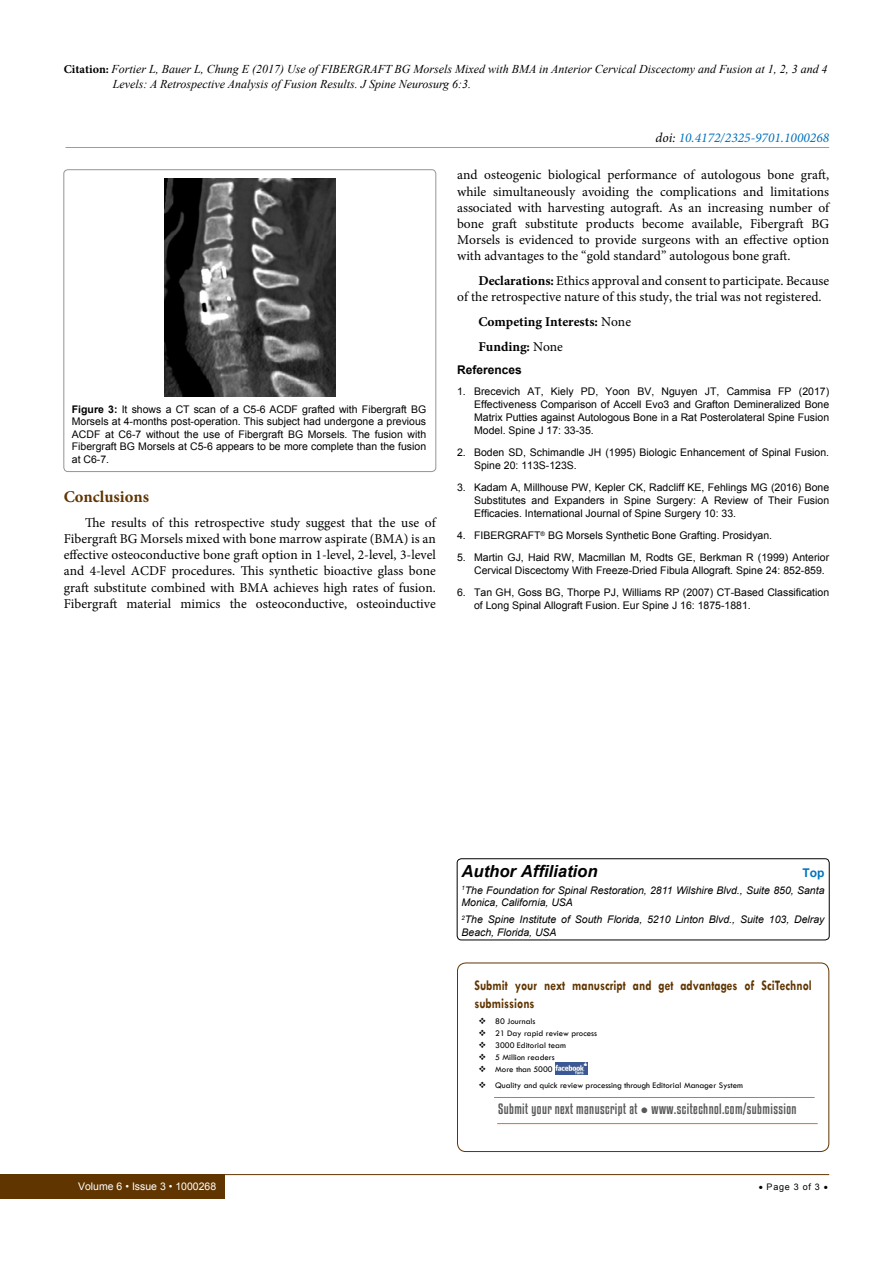
<style>
.page{position:relative;width:893px;height:1263px;background:#fff}
.page>*{position:absolute;margin:0;border:0;box-sizing:border-box;transform-origin:0 0}
.t1{font:italic 700 16.65px "Arial";color:#000}
.t2{font:700 16.5px "Minion Pro";color:#603500}
.t3{font:700 14.7px/17.5px "Tw Cen";color:#603500;scale:.8 1}
.t4{font:13.5px/16.2px "Minion Pro";color:#000;text-align:justify}
.t5{font:700 13.5px/24.8px "Minion Pro";color:#000}
.t6{font:italic 13.5px "Minion Pro";color:#0072bc}
.t7{font:13.2px "Kenyan Coffee Rg";letter-spacing:.03em;color:#58595b}
.t8{font:italic 12px/15px "Times New Roman";color:#000}
.t9{font:700 12px "Arial";color:#000}
.t10{font:700 12px "Arial";color:#0072bc}
.t11{font:10.5px/13.2px "Arial";color:#000;text-align:justify}
.t12{font:italic 10.5px/12.6px "Arial";color:#000}
.t13{font:10.5px "Arial";color:#fff}
.t14{font:9px "Arial";letter-spacing:.08em;color:#000}
.t15{font:8.85px/12px "Tw Cen";color:#000}
.s1{font-family:"Minion Pro";font-weight:700;font-style:normal}
.s2{font-weight:700}
.s3{color:#000}
.s4{font-weight:400}
.s5{font-family:"Arial"}
</style>
<div class="page">
<div style="left:0;top:1174px;width:225px;height:25px;background:#603500"></div>
<hr style="left:221px;top:1174px;width:608px;height:1px;background:#603500">
<hr style="left:65px;top:147px;width:764px;height:1px;background:#603500">
<div style="left:64px;top:170px;width:372px;height:302px;border:1px solid #939598;border-radius:4px"></div>
<img style="left:164px;top:178px;width:171px;height:218px">
<div style="left:457px;top:859px;width:372px;height:81px;border:1px solid #000;border-radius:4px"></div>
<img style="left:555px;top:1062px;width:32px;height:13px">
<hr style="left:494px;top:1097px;width:321px;height:1px;background:#f26522">
<hr style="left:497px;top:1123px;width:321px;height:1px;background:#f26522">
<div style="left:457px;top:962px;width:372px;height:190px;border:1px solid #603500;border-radius:8px"></div>
<p class="t8" style="left:113px;top:61px;width:716px;text-indent:-49px"><span class="s1">Citation:</span> Fortier L, Bauer L, Chung E (2017) Use of FIBERGRAFT BG Morsels Mixed with BMA in Anterior Cervical Discectomy and Fusion at 1, 2, 3 and 4<br>Levels: A Retrospective Analysis of Fusion Results. J Spine Neurosurg 6:3.</p>
<p class="t11" style="left:72px;top:403px;width:356px;line-height:12.6px"><span class="s2">Figure 3:</span> It shows a CT scan of a C5-6 ACDF grafted with Fibergraft BG Morsels at 4-months post-operation. This subject had undergone a previous ACDF at C6-7 without the use of Fibergraft BG Morsels. The fusion with Fibergraft BG Morsels at C5-6 appears to be more complete than the fusion at C6-7.</p>
<h2 class="t2" style="left:64px;top:485px;width:87px">Conclusions</h2>
<p class="t4" style="left:64px;top:514px;width:374px;text-indent:21px">The results of this retrospective study suggest that the use of Fibergraft BG Morsels mixed with bone marrow aspirate (BMA) is an effective osteoconductive bone graft option in 1-level, 2-level, 3-level and 4-level ACDF procedures. This synthetic bioactive glass bone graft substitute combined with BMA achieves high rates of fusion.<br>Fibergraft material mimics the osteoconductive, osteoinductive</p>
<p class="t6" style="left:656px;top:128px;width:175px"><span class="s3">doi:</span> 10.4172/2325-9701.1000268</p>
<p class="t4" style="left:457px;top:167px;width:374px">and osteogenic biological performance of autologous bone graft, while simultaneously avoiding the complications and limitations associated with harvesting autograft. As an increasing number of bone graft substitute products become available, Fibergraft BG Morsels is evidenced to provide surgeons with an effective option with advantages to the “gold standard” autologous bone graft.</p>
<p class="t4" style="left:457px;top:273px;width:374px;text-indent:21px"><span class="s2">Declarations:</span> Ethics approval and consent to participate. Because of the retrospective nature of this study, the trial was not registered.</p>
<p class="t5" style="left:478px;top:309px;width:154px">Competing Interests: <span class="s4">None<br></span>Funding: <span class="s4">None</span></p>
<p class="t9" style="left:457px;top:361px;width:66px">References</p>
<p class="t11" style="left:474px;top:385px;width:357px;text-indent:-17px">1. Brecevich AT, Kiely PD, Yoon BV, Nguyen JT, Cammisa FP (2017)<br>Effectiveness Comparison of Accell Evo3 and Grafton Demineralized Bone Matrix Putties against Autologous Bone in a Rat Posterolateral Spine Fusion Model. Spine J 17: 33-35.</p>
<p class="t11" style="left:474px;top:446px;width:357px;text-indent:-17px">2. Boden SD, Schimandle JH (1995) Biologic Enhancement of Spinal Fusion.<br>Spine 20: 113S-123S.</p>
<p class="t11" style="left:474px;top:481px;width:357px;text-indent:-17px">3. Kadam A, Millhouse PW, Kepler CK, Radcliff KE, Fehlings MG (2016) Bone Substitutes and Expanders in Spine Surgery: A Review of Their Fusion Efficacies. International Journal of Spine Surgery 10: 33.</p>
<p class="t11" style="left:457px;top:529px;width:317px">4. FIBERGRAFT<sup>®</sup> BG Morsels Synthetic Bone Grafting. Prosidyan.</p>
<p class="t11" style="left:474px;top:551px;width:357px;text-indent:-17px">5. Martin GJ, Haid RW, Macmillan M, Rodts GE, Berkman R (1999) Anterior<br>Cervical Discectomy With Freeze-Dried Fibula Allograft. Spine 24: 852-859.</p>
<p class="t11" style="left:474px;top:586px;width:357px;text-indent:-17px">6. Tan GH, Goss BG, Thorpe PJ, Williams RP (2007) CT-Based Classification of Long Spinal Allograft Fusion. Eur Spine J 16: 1875-1881.</p>
<p class="t13" style="left:78px;top:1180px;width:140px">Volume 6 • Issue 3 • 1000268</p>
<h1 class="t1" style="left:461px;top:860px;width:138px">Author Affiliation</h1>
<p class="t10" style="left:802px;top:864px;width:23px">Top</p>
<p class="t12" style="left:461px;top:884px;width:364px"><sup>1</sup>The Foundation for Spinal Restoration, 2811 Wilshire Blvd., Suite 850, Santa<br>Monica, California, USA</p>
<p class="t12" style="left:461px;top:913px;width:364px"><sup>2</sup>The Spine Institute of South Florida, 5210 Linton Blvd., Suite 103, Delray<br>Beach, Florida, USA</p>
<h3 class="t3" style="left:474px;top:976px;width:423px">Submit your next manuscript and get advantages of SciTechnol submissions</h3>
<p class="t15" style="left:495px;top:1015px;width:103px">80 Journals<br>21 Day rapid review process<br>3000 Editorial team<br>5 Million readers<br>More than 5000</p>
<p class="t15" style="left:495px;top:1079px;width:249px">Quality and quick review processing through Editorial Manager System</p>
<p class="t7" style="left:498px;top:1101px;width:300px">Submit your next manuscript at <span class="s5">●</span> www.scitechnol.com/submission</p>
<p class="t14" style="left:759px;top:1181px;width:71px">• Page 3 of 3 •</p>
</div>
